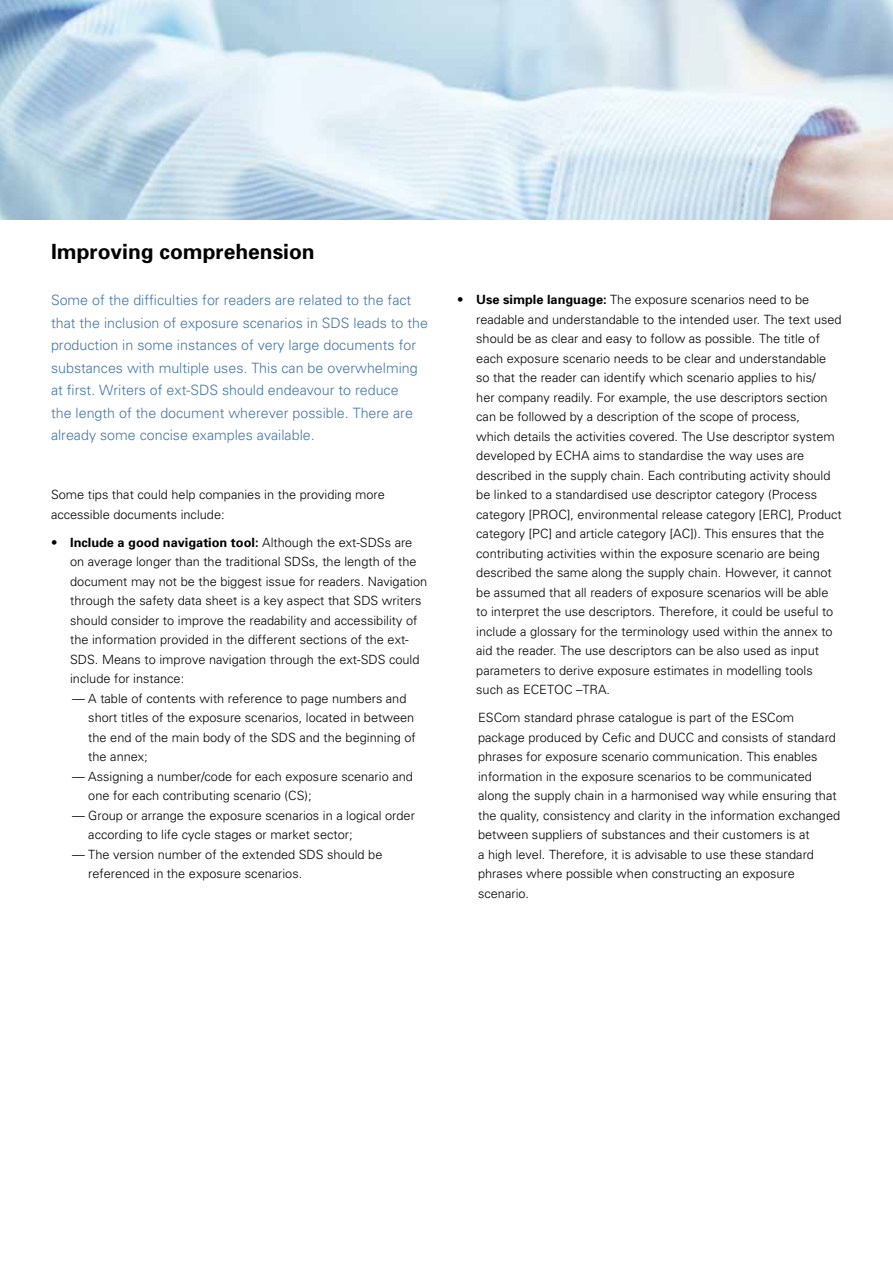
<style>
.page{position:relative;width:893px;height:1263px;background:#fff}
.page>*{position:absolute;margin:0;border:0;box-sizing:border-box;transform-origin:0 0}
.t1{font:700 21px "Univers";color:#000}
.t2{font:300 14.25px/22.5px "Univers";color:#4577a7}
.t3{font:300 12.75px/19.5px "Univers";color:#000}
.s1{font-weight:700}
</style>
<div class="page">
<img style="left:0;top:0;width:893px;height:219px">
<h1 class="t1" style="left:51px;top:238px;width:265px">Improving comprehension</h1>
<p class="t2" style="left:51px;top:289px;width:378px">Some of the difficulties for readers are related to the fact that the inclusion of exposure scenarios in SDS leads to the production in some instances of very large documents for substances with multiple uses. This can be overwhelming at first. Writers of ext-SDS should endeavour to reduce<br>the length of the document wherever possible. There are already some concise examples available.</p>
<p class="t3" style="left:51px;top:485px;width:335px">Some tips that could help companies in the providing more accessible documents include:</p>
<p class="t3" style="left:70px;top:532px;width:359px;text-indent:-19px">• <span class="s1">Include a good navigation tool:</span> Although the ext-SDSs are on average longer than the traditional SDSs, the length of the document may not be the biggest issue for readers. Navigation through the safety data sheet is a key aspect that SDS writers should consider to improve the readability and accessibility of the information provided in the different sections of the ext-SDS. Means to improve navigation through the ext-SDS could include for instance:</p>
<p class="t3" style="left:88px;top:688px;width:329px;text-indent:-16px">— A table of contents with reference to page numbers and short titles of the exposure scenarios, located in between the end of the main body of the SDS and the beginning of the annex;</p>
<p class="t3" style="left:88px;top:766px;width:326px;text-indent:-16px">— Assigning a number/code for each exposure scenario and one for each contributing scenario (CS);</p>
<p class="t3" style="left:88px;top:805px;width:328px;text-indent:-16px">— Group or arrange the exposure scenarios in a logical order according to life cycle stages or market sector;</p>
<p class="t3" style="left:88px;top:844px;width:296px;text-indent:-16px">— The version number of the extended SDS should be referenced in the exposure scenarios.</p>
<p class="t3" style="left:476px;top:289px;width:367px;text-indent:-19px">• <span class="s1">Use simple language:</span> The exposure scenarios need to be readable and understandable to the intended user. The text used should be as clear and easy to follow as possible. The title of each exposure scenario needs to be clear and understandable so that the reader can identify which scenario applies to his/<br>her company readily. For example, the use descriptors section can be followed by a description of the scope of process,<br>which details the activities covered. The Use descriptor system developed by ECHA aims to standardise the way uses are described in the supply chain. Each contributing activity should be linked to a standardised use descriptor category (Process category [PROC], environmental release category [ERC], Product category [PC] and article category [AC]). This ensures that the contributing activities within the exposure scenario are being described the same along the supply chain. However, it cannot be assumed that all readers of exposure scenarios will be able to interpret the use descriptors. Therefore, it could be useful to include a glossary for the terminology used within the annex to aid the reader. The use descriptors can be also used as input parameters to derive exposure estimates in modelling tools such as ECETOC –TRA.</p>
<p class="t3" style="left:478px;top:707px;width:364px">ESCom standard phrase catalogue is part of the ESCom package produced by Cefic and DUCC and consists of standard phrases for exposure scenario communication. This enables information in the exposure scenarios to be communicated along the supply chain in a harmonised way while ensuring that the quality, consistency and clarity in the information exchanged between suppliers of substances and their customers is at<br>a high level. Therefore, it is advisable to use these standard phrases where possible when constructing an exposure scenario.</p>
</div>
